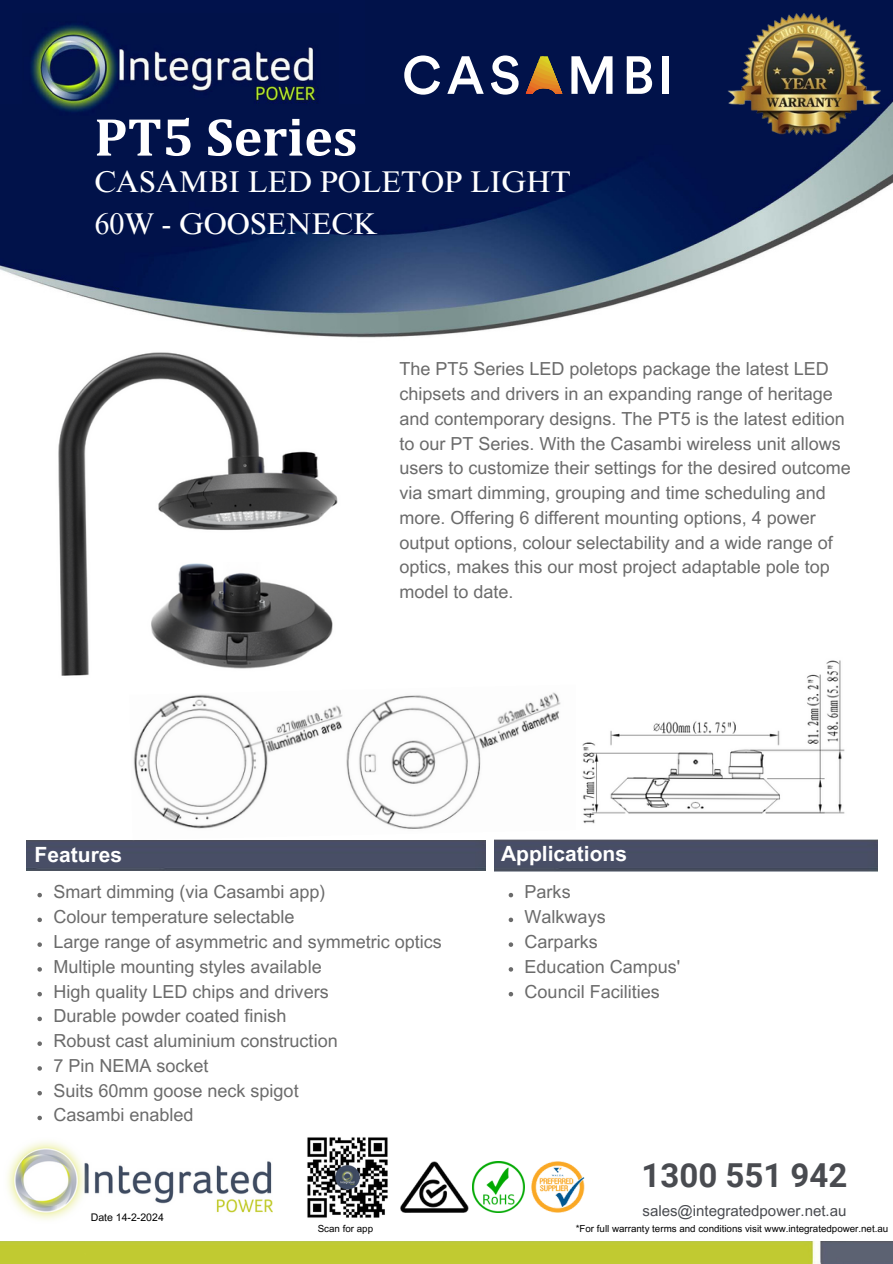
<style>
.page{position:relative;width:893px;height:1264px;background:#fff}
.page>*{position:absolute;margin:0;border:0;box-sizing:border-box;transform-origin:0 0}
.t1{font:700 54px "Cambria";color:#fff}
.t2{font:700 33px "Roboto";color:#494b50}
.t3{font:30px/41.7px "Times NRMT Pro";color:#fff}
.t4{font:700 21px "Arial MT Pro";color:#fff}
.t5{font:18px/24.8px "Arial MT Pro";color:#6b6b6b}
.t6{font:15px "Arial MT Pro";color:#494b50}
.t7{font:10.5px "Arial MT Pro";color:#000}
.t8{font:9.75px "Arial MT Pro";color:#000}
</style>
<div class="page">
<img style="left:0;top:0;width:892px;height:338px">
<div style="left:0;top:0;width:365px;height:103px;background:#01124c"></div>
<img style="left:23px;top:25px;width:315px;height:99px">
<img style="left:727px;top:14px;width:153px;height:121px">
<svg style="left:404px;top:55px;width:36px;height:40px"></svg>
<svg style="left:447px;top:56px;width:36px;height:38px"></svg>
<svg style="left:491px;top:47px;width:121px;height:56px"></svg>
<svg style="left:626px;top:56px;width:26px;height:38px"></svg>
<div style="left:662px;top:56px;width:6px;height:38px;background:#fff"></div>
<img style="left:7px;top:1141px;width:265px;height:79px">
<img style="left:0;top:1241px;width:892px;height:22px">
<img style="left:473px;top:1161px;width:51px;height:51px">
<img style="left:400px;top:1161px;width:69px;height:51px">
<img style="left:531px;top:1161px;width:53px;height:51px">
<img style="left:307px;top:1137px;width:81px;height:81px">
<img style="left:26px;top:840px;width:459px;height:30px">
<img style="left:494px;top:839px;width:383px;height:32px">
<img style="left:58px;top:352px;width:280px;height:324px">
<img style="left:146px;top:562px;width:192px;height:114px">
<img style="left:133px;top:692px;width:447px;height:148px">
<svg style="left:37px;top:892px;width:5px;height:5px"></svg>
<svg style="left:37px;top:917px;width:5px;height:5px"></svg>
<svg style="left:37px;top:942px;width:5px;height:4px"></svg>
<svg style="left:37px;top:967px;width:5px;height:4px"></svg>
<svg style="left:37px;top:992px;width:5px;height:4px"></svg>
<svg style="left:37px;top:1016px;width:5px;height:5px"></svg>
<svg style="left:37px;top:1041px;width:5px;height:4px"></svg>
<svg style="left:37px;top:1066px;width:5px;height:4px"></svg>
<svg style="left:37px;top:1091px;width:5px;height:4px"></svg>
<svg style="left:37px;top:1115px;width:5px;height:5px"></svg>
<svg style="left:508px;top:892px;width:5px;height:5px"></svg>
<svg style="left:508px;top:917px;width:5px;height:5px"></svg>
<svg style="left:508px;top:942px;width:5px;height:4px"></svg>
<svg style="left:508px;top:967px;width:5px;height:4px"></svg>
<svg style="left:508px;top:992px;width:5px;height:4px"></svg>
<img style="left:576px;top:660px;width:269px;height:169px">
<p class="t1" style="left:94px;top:104px;width:264px">PT5 Series</p>
<p class="t3" style="left:94px;top:165px;width:478px">CASAMBI LED POLETOP LIGHT<br>60W - GOOSENECK</p>
<h6 class="t5" style="left:399px;top:359px;width:453px">The PT5 Series LED poletops package the latest LED chipsets and drivers in an expanding range of heritage and contemporary designs. The PT5 is the latest edition to our PT Series. With the Casambi wireless unit allows users to customize their settings for the desired outcome via smart dimming, grouping and time scheduling and more. Offering 6 different mounting options, 4 power output options, colour selectability and a wide range of optics, makes this our most project adaptable pole top model to date.</h6>
<p class="t4" style="left:35px;top:846px;width:89px">Features</p>
<p class="t5" style="left:53px;top:882px;width:274px">Smart dimming (via Casambi app)</p>
<p class="t5" style="left:53px;top:906px;width:243px">Colour temperature selectable</p>
<p class="t5" style="left:53px;top:931px;width:390px">Large range of asymmetric and symmetric optics</p>
<p class="t5" style="left:53px;top:956px;width:270px">Multiple mounting styles available</p>
<p class="t5" style="left:53px;top:981px;width:277px">High quality LED chips and drivers</p>
<p class="t5" style="left:53px;top:1005px;width:235px">Durable powder coated finish</p>
<p class="t5" style="left:53px;top:1030px;width:286px">Robust cast aluminium construction</p>
<p class="t5" style="left:53px;top:1055px;width:157px">7 Pin NEMA socket</p>
<p class="t5" style="left:53px;top:1080px;width:247px">Suits 60mm goose neck spigot</p>
<p class="t5" style="left:53px;top:1104px;width:142px">Casambi enabled</p>
<h5 class="t7" style="left:91px;top:1213px;width:75px">Date 14-2-2024</h5>
<p class="t4" style="left:501px;top:845px;width:127px">Applications</p>
<p class="t5" style="left:524px;top:882px;width:48px">Parks</p>
<p class="t5" style="left:524px;top:906px;width:83px">Walkways</p>
<p class="t5" style="left:524px;top:931px;width:75px">Carparks</p>
<p class="t5" style="left:524px;top:956px;width:157px">Education Campus'</p>
<h3 class="t5" style="left:524px;top:981px;width:137px">Council Facilities</h3>
<p class="t2" style="left:641px;top:1156px;width:207px">1300 551 942</p>
<p class="t6" style="left:642px;top:1205px;width:205px">sales@integratedpower.net.au</p>
<h4 class="t8" style="left:318px;top:1225px;width:57px">Scan for app</h4>
<p class="t8" style="left:575px;top:1225px;width:314px">*For full warranty terms and conditions visit www.integratedpower.net.au</p>
</div>
